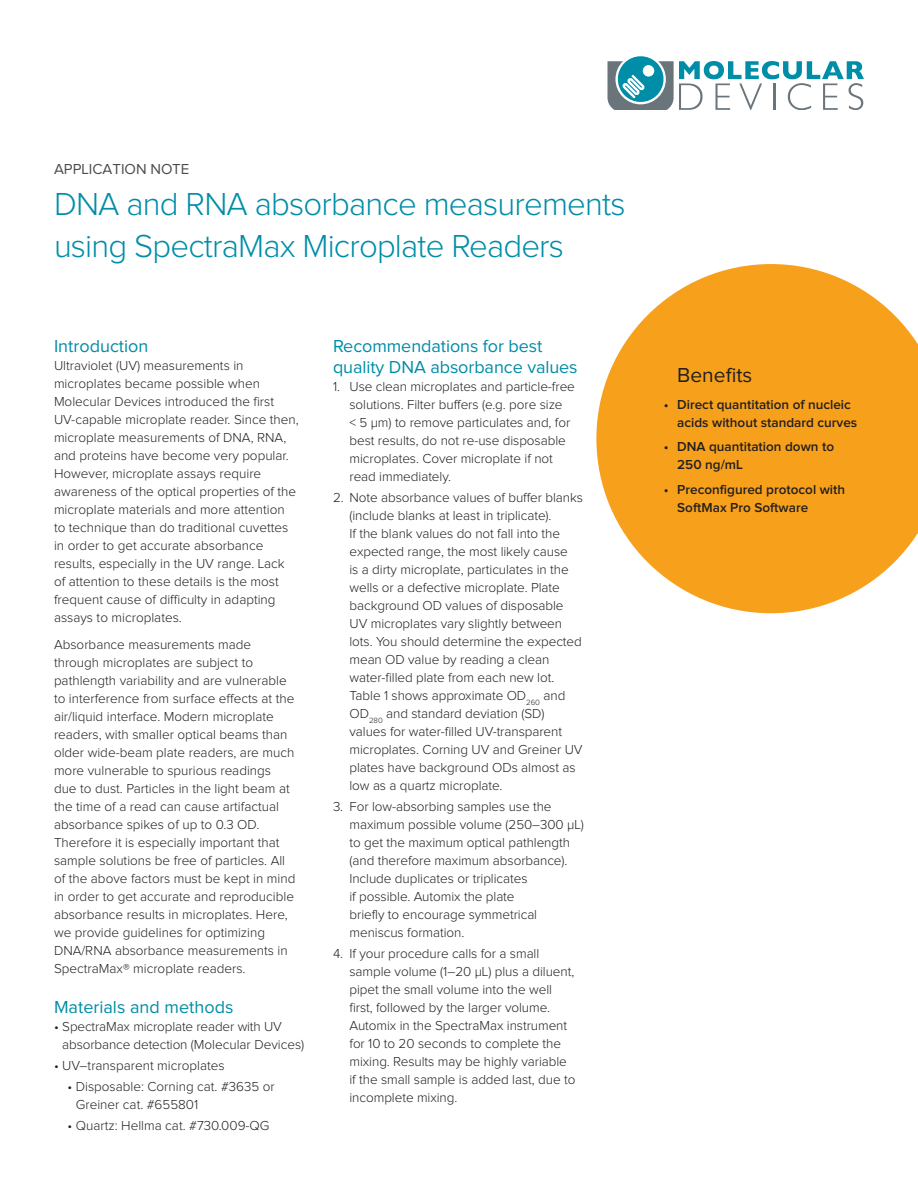
<style>
.page{position:relative;width:918px;height:1188px;background:#fff}
.page>*{position:absolute;margin:0;border:0;box-sizing:border-box;transform-origin:0 0}
.t1{font:300 33px/42px "Proxima Nova";letter-spacing:-.025em;color:#008da8}
.t2{font:21px "Proxima Nova";color:#231f20}
.t3{font:18px/21.6px "Proxima Nova";letter-spacing:-.005em;color:#008da8}
.t4{font:15px "Proxima Nova";color:#4b4c4d}
.t5{font:300 13.5px/18px "Proxima Nova";letter-spacing:-.005em;color:#231f20}
.t6{font:600 13.5px/18px "Proxima Nova";color:#231f20}
</style>
<div class="page">
<svg style="left:596px;top:264px;width:322px;height:349px;fill:#f6a01b"></svg>
<svg style="left:608px;top:56px;width:256px;height:54px"></svg>
<p class="t4" style="left:54px;top:160px;width:137px">APPLICATION NOTE</p>
<h1 class="t1" style="left:54px;top:183px;width:573px">DNA and RNA absorbance measurements using SpectraMax Microplate Readers</h1>
<h3 class="t3" style="left:54px;top:335px;width:96px">Introduction</h3>
<p class="t5" style="left:54px;top:356px;width:246px">Ultraviolet (UV) measurements in microplates became possible when Molecular Devices introduced the first UV-capable microplate reader. Since then, microplate measurements of DNA, RNA, and proteins have become very popular.<br>However, microplate assays require awareness of the optical properties of the microplate materials and more attention to technique than do traditional cuvettes in order to get accurate absorbance results, especially in the UV range. Lack of attention to these details is the most frequent cause of difficulty in adapting assays to microplates.</p>
<p class="t5" style="left:54px;top:635px;width:243px">Absorbance measurements made through microplates are subject to pathlength variability and are vulnerable to interference from surface effects at the air/liquid interface. Modern microplate readers, with smaller optical beams than older wide-beam plate readers, are much more vulnerable to spurious readings due to dust. Particles in the light beam at the time of a read can cause artifactual absorbance spikes of up to 0.3 OD.<br>Therefore it is especially important that sample solutions be free of particles. All of the above factors must be kept in mind in order to get accurate and reproducible absorbance results in microplates. Here, we provide guidelines for optimizing DNA/RNA absorbance measurements in SpectraMax® microplate readers.</p>
<h3 class="t3" style="left:54px;top:996px;width:181px">Materials and methods</h3>
<p class="t5" style="left:62px;top:1018px;width:244px;text-indent:-8px">• SpectraMax microplate reader with UV absorbance detection (Molecular Devices)</p>
<p class="t5" style="left:54px;top:1057px;width:172px">• UV–transparent microplates</p>
<p class="t5" style="left:76px;top:1078px;width:201px;text-indent:-8px">• Disposable: Corning cat. #3635 or<br>Greiner cat. #655801</p>
<p class="t5" style="left:68px;top:1117px;width:204px">• Quartz: Hellma cat. #730.009-QG</p>
<h3 class="t3" style="left:333px;top:335px;width:246px">Recommendations for best quality DNA absorbance values</h3>
<p class="t5" style="left:349px;top:378px;width:227px;text-indent:-16px">1. Use clean microplates and particle-free solutions. Filter buffers (e.g. pore size<br>&lt; 5 µm) to remove particulates and, for best results, do not re-use disposable microplates. Cover microplate if not read immediately.</p>
<p class="t5" style="left:349px;top:489px;width:235px;text-indent:-16px">2. Note absorbance values of buffer blanks (include blanks at least in triplicate).<br>If the blank values do not fall into the expected range, the most likely cause<br>is a dirty microplate, particulates in the wells or a defective microplate. Plate background OD values of disposable UV microplates vary slightly between lots. You should determine the expected mean OD value by reading a clean water-filled plate from each new lot.<br>Table 1 shows approximate OD<sub>260</sub> and OD<sub>280</sub> and standard deviation (SD) values for water-filled UV-transparent microplates. Corning UV and Greiner UV plates have background ODs almost as low as a quartz microplate.</p>
<p class="t5" style="left:349px;top:798px;width:236px;text-indent:-16px">3. For low-absorbing samples use the maximum possible volume (250–300 µL) to get the maximum optical pathlength (and therefore maximum absorbance).<br>Include duplicates or triplicates<br>if possible. Automix the plate<br>briefly to encourage symmetrical meniscus formation.</p>
<p class="t5" style="left:349px;top:945px;width:227px;text-indent:-16px">4. If your procedure calls for a small sample volume (1–20 µL) plus a diluent, pipet the small volume into the well first, followed by the larger volume.<br>Automix in the SpectraMax instrument for 10 to 20 seconds to complete the mixing. Results may be highly variable if the small sample is added last, due to incomplete mixing.</p>
<h2 class="t2" style="left:677px;top:363px;width:77px">Benefits</h2>
<p class="t6" style="left:677px;top:395px;width:181px;text-indent:-14px">• Direct quantitation of nucleic acids without standard curves</p>
<p class="t6" style="left:677px;top:438px;width:158px;text-indent:-14px">• DNA quantitation down to<br>250 ng/mL</p>
<p class="t6" style="left:677px;top:480px;width:169px;text-indent:-14px">• Preconfigured protocol with<br>SoftMax Pro Software</p>
</div>
